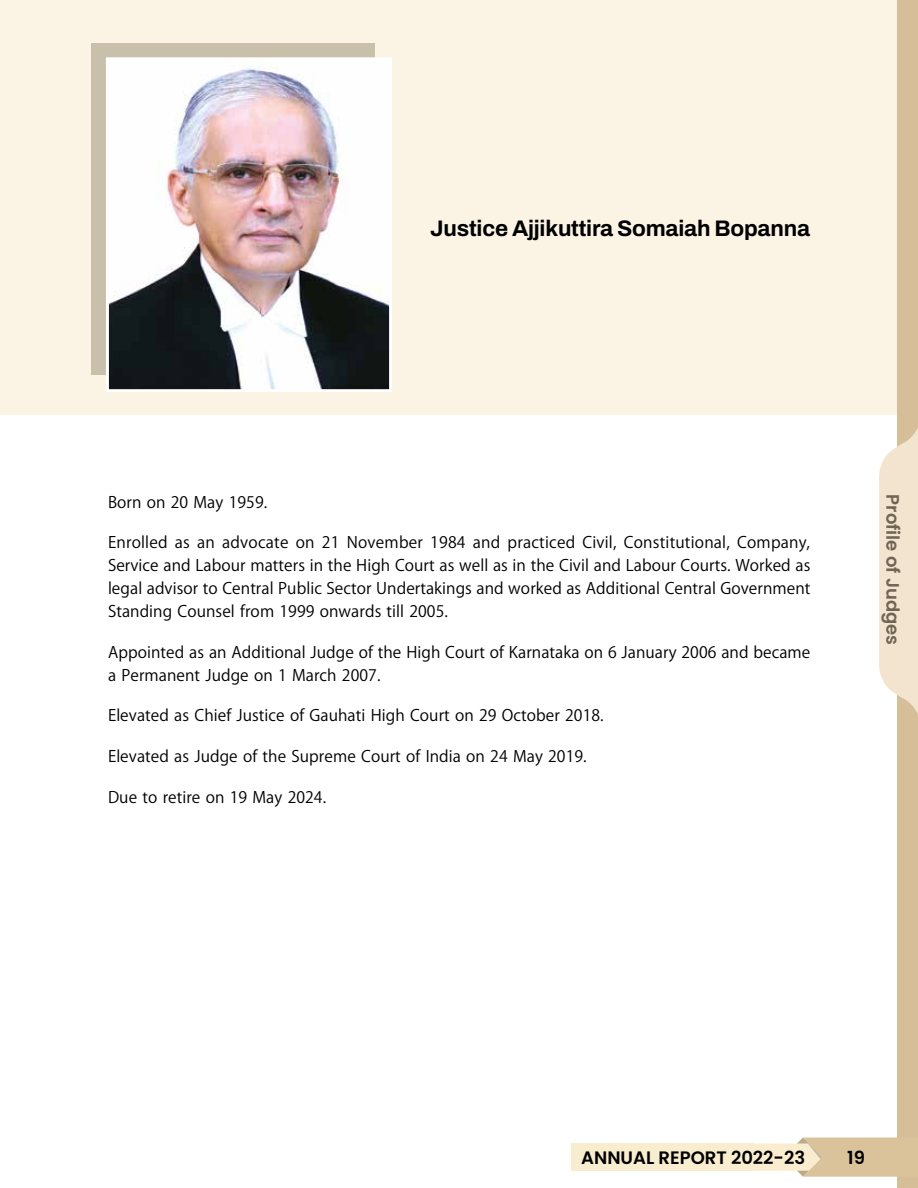
<style>
.page{position:relative;width:918px;height:1188px;background:#fff}
.page>*{position:absolute;margin:0;border:0;box-sizing:border-box;transform-origin:0 0}
.t1{font:700 22.5px "Archivo";letter-spacing:-.01em;color:#000}
.t2{font:600 18px "Poppins";color:#000}
.t3{font:600 18px "Poppins";color:#706456}
.t4{font:15.75px/22.8px "Koz Go Pro";letter-spacing:.005em;color:#000;text-align:justify}
</style>
<div class="page">
<div style="left:0;top:0;width:918px;height:415px;background:#fbf4e4"></div>
<div style="left:897px;top:0;width:21px;height:1188px;background:#d6be98"></div>
<svg style="left:879px;top:428px;width:39px;height:286px;background:#f2e4d0"></svg>
<svg style="left:657px;top:1138px;width:240px;height:39px"></svg>
<img style="left:803px;top:1138px;width:20px;height:21px">
<div style="left:572px;top:1144px;width:182px;height:27px;background:#f9edcf"></div>
<div style="left:92px;top:43px;width:283px;height:332px;background:#c8c0aa"></div>
<img style="left:110px;top:61px;width:278px;height:327px">
<div style="left:106px;top:57px;width:286px;height:335px;border:3px solid #fff"></div>
<h1 class="t1" style="left:430px;top:211px;width:381px">Justice Ajjikuttira Somaiah Bopanna</h1>
<p class="t4" style="left:108px;top:491px;width:161px">Born on 20 May 1959.</p>
<p class="t4" style="left:108px;top:532px;width:704px">Enrolled as an advocate on 21 November 1984 and practiced Civil, Constitutional, Company, Service and Labour matters in the High Court as well as in the Civil and Labour Courts. Worked as legal advisor to Central Public Sector Undertakings and worked as Additional Central Government Standing Counsel from 1999 onwards till 2005.</p>
<p class="t4" style="left:108px;top:641px;width:704px">Appointed as an Additional Judge of the High Court of Karnataka on 6 January 2006 and became a Permanent Judge on 1 March 2007.</p>
<p class="t4" style="left:108px;top:705px;width:497px">Elevated as Chief Justice of Gauhati High Court on 29 October 2018.</p>
<p class="t4" style="left:108px;top:746px;width:480px">Elevated as Judge of the Supreme Court of India on 24 May 2019.</p>
<p class="t4" style="left:108px;top:786px;width:220px">Due to retire on 19 May 2024.</p>
<p class="t3" style="left:903px;top:494px;width:152px;rotate:90deg">Profile of Judges</p>
<p class="t2" style="left:581px;top:1148px;width:225px">ANNUAL REPORT 2022-23</p>
<p class="t2" style="left:847px;top:1147px;width:19px">19</p>
</div>
